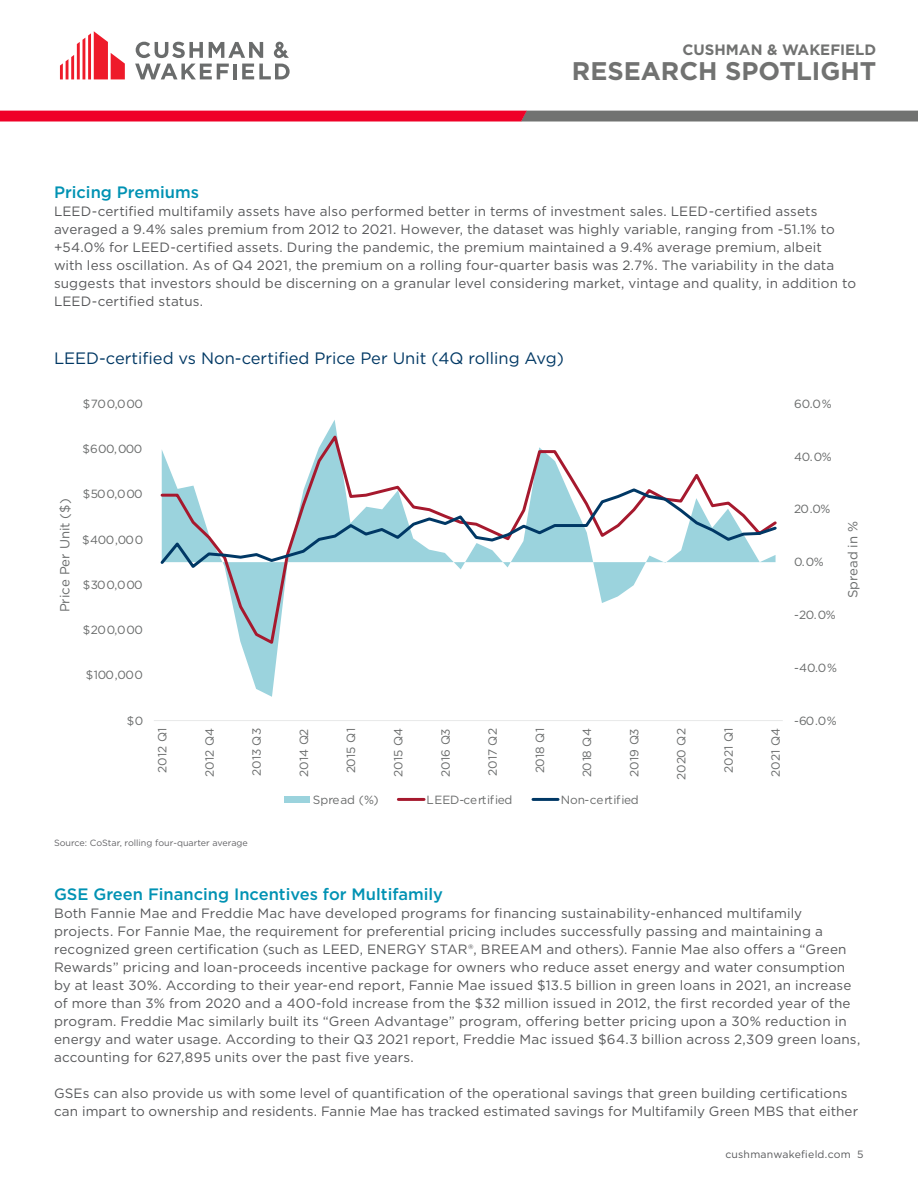
<style>
.page{position:relative;width:918px;height:1188px;background:#fff}
.page>*{position:absolute;margin:0;border:0;box-sizing:border-box;transform-origin:0 0}
.t1{font:700 25.5px "Gotham";color:#717271}
.subheads{font:500 16.5px "Gotham";color:#0092b3}
.chart_graph_header{font:16.5px "Gotham";color:#003864}
.t2{font:700 15px "Gotham";color:#717271}
.body_text{font:13.5px/18px "Gotham";letter-spacing:.01em;color:#57585a}
.t3{font:13.2px "Gotham";color:#696b6b}
.t4{font:11.85px "Gotham";letter-spacing:-.025em;color:#696b6b}
.t5{font:11.85px "Gotham";letter-spacing:-.005em;color:#696b6b}
.t6{font:10.5px "Gotham";letter-spacing:.02em;color:#57585a}
.Source{font:9px "Gotham";color:#636366}
</style>
<div class="page">
<svg style="left:60px;top:31px;width:65px;height:48px"></svg>
<hr style="left:234px;top:64px;width:3px;height:15px;background:#6a6c6c">
<svg style="left:242px;top:64px;width:48px;height:15px"></svg>
<svg style="left:136px;top:42px;width:67px;height:16px"></svg>
<svg style="left:209px;top:42px;width:54px;height:16px"></svg>
<svg style="left:135px;top:64px;width:94px;height:15px"></svg>
<svg style="left:274px;top:42px;width:15px;height:16px"></svg>
<svg style="left:0;top:111px;width:918px;height:11px;background:#bc3a4f"></svg>
<svg style="left:242px;top:420px;width:95px;height:277px"></svg>
<hr style="left:154px;top:720px;width:629px;height:1px;background:#e8e9e9">
<svg style="left:161px;top:430px;width:544px;height:217px"></svg>
<svg style="left:160px;top:487px;width:617px;height:84px"></svg>
<div style="left:285px;top:796px;width:25px;height:7px;background:#9bd3dd"></div>
<hr style="left:398px;top:798px;width:26px;height:3px;background:#a6192e">
<hr style="left:533px;top:798px;width:25px;height:3px;background:#003865">
<p class="t2" style="left:682px;top:40px;width:195px">CUSHMAN &amp; WAKEFIELD</p>
<h1 class="t1" style="left:572px;top:54px;width:306px">RESEARCH SPOTLIGHT</h1>
<p class="subheads" style="left:54px;top:181px;width:146px">Pricing Premiums</p>
<p class="body_text" style="left:54px;top:202px;width:804px">LEED-certified multifamily assets have also performed better in terms of investment sales. LEED-certified assets averaged a 9.4% sales premium from 2012 to 2021. However, the dataset was highly variable, ranging from -51.1% to +54.0% for LEED-certified assets. During the pandemic, the premium maintained a 9.4% average premium, albeit<br>with less oscillation. As of Q4 2021, the premium on a rolling four-quarter basis was 2.7%. The variability in the data suggests that investors should be discerning on a granular level considering market, vintage and quality, in addition to LEED-certified status.</p>
<p class="chart_graph_header" style="left:54px;top:348px;width:512px">LEED-certified vs Non-certified Price Per Unit (4Q rolling Avg)</p>
<p class="t4" style="left:83px;top:396px;width:61px">$700,000</p>
<p class="t4" style="left:82px;top:441px;width:61px">$600,000</p>
<p class="t3" style="left:56px;top:612px;width:115px;rotate:-90deg">Price Per Unit ($)</p>
<p class="t4" style="left:83px;top:486px;width:61px">$500,000</p>
<p class="t4" style="left:82px;top:532px;width:63px">$400,000</p>
<p class="t4" style="left:83px;top:577px;width:61px">$300,000</p>
<p class="t4" style="left:83px;top:622px;width:61px">$200,000</p>
<p class="t4" style="left:86px;top:667px;width:59px">$100,000</p>
<p class="t4" style="left:127px;top:713px;width:18px">$0</p>
<p class="t4" style="left:155px;top:773px;width:47px;rotate:-90deg">2012 Q1</p>
<p class="t4" style="left:202px;top:777px;width:50px;rotate:-90deg">2012 Q4</p>
<p class="t4" style="left:249px;top:776px;width:50px;rotate:-90deg">2013 Q3</p>
<p class="t4" style="left:296px;top:777px;width:50px;rotate:-90deg">2014 Q2</p>
<p class="t4" style="left:344px;top:773px;width:47px;rotate:-90deg">2015 Q1</p>
<p class="t4" style="left:391px;top:777px;width:50px;rotate:-90deg">2015 Q4</p>
<p class="t4" style="left:438px;top:777px;width:50px;rotate:-90deg">2016 Q3</p>
<p class="t4" style="left:485px;top:776px;width:50px;rotate:-90deg">2017 Q2</p>
<p class="t4" style="left:532px;top:773px;width:47px;rotate:-90deg">2018 Q1</p>
<p class="t4" style="left:579px;top:777px;width:50px;rotate:-90deg">2018 Q4</p>
<p class="t4" style="left:627px;top:777px;width:50px;rotate:-90deg">2019 Q3</p>
<p class="t4" style="left:674px;top:780px;width:54px;rotate:-90deg">2020 Q2</p>
<p class="t4" style="left:721px;top:773px;width:47px;rotate:-90deg">2021 Q1</p>
<p class="t4" style="left:768px;top:777px;width:50px;rotate:-90deg">2021 Q4</p>
<p class="t4" style="left:313px;top:792px;width:67px">Spread (%)</p>
<p class="t5" style="left:427px;top:792px;width:87px">LEED-certified</p>
<p class="t4" style="left:561px;top:792px;width:79px">Non-certified</p>
<p class="Source" style="left:54px;top:837px;width:195px">Source: CoStar, rolling four-quarter average</p>
<p class="t4" style="left:794px;top:396px;width:39px">60.0%</p>
<p class="t4" style="left:794px;top:449px;width:39px">40.0%</p>
<p class="t4" style="left:794px;top:502px;width:38px">20.0%</p>
<p class="t4" style="left:794px;top:554px;width:31px">0.0%</p>
<p class="t4" style="left:794px;top:607px;width:43px">-20.0%</p>
<p class="t3" style="left:844px;top:598px;width:79px;rotate:-90deg">Spread in %</p>
<p class="t4" style="left:794px;top:660px;width:44px">-40.0%</p>
<p class="t4" style="left:794px;top:713px;width:44px">-60.0%</p>
<p class="subheads" style="left:54px;top:883px;width:390px">GSE Green Financing Incentives for Multifamily</p>
<p class="body_text" style="left:54px;top:904px;width:808px">Both Fannie Mae and Freddie Mac have developed programs for financing sustainability-enhanced multifamily projects. For Fannie Mae, the requirement for preferential pricing includes successfully passing and maintaining a recognized green certification (such as LEED, ENERGY STAR®, BREEAM and others). Fannie Mae also offers a “Green Rewards” pricing and loan-proceeds incentive package for owners who reduce asset energy and water consumption by at least 30%. According to their year-end report, Fannie Mae issued $13.5 billion in green loans in 2021, an increase of more than 3% from 2020 and a 400-fold increase from the $32 million issued in 2012, the first recorded year of the program. Freddie Mac similarly built its “Green Advantage” program, offering better pricing upon a 30% reduction in energy and water usage. According to their Q3 2021 report, Freddie Mac issued $64.3 billion across 2,309 green loans, accounting for 627,895 units over the past five years.</p>
<p class="body_text" style="left:54px;top:1084px;width:806px">GSEs can also provide us with some level of quantification of the operational savings that green building certifications can impart to ownership and residents. Fannie Mae has tracked estimated savings for Multifamily Green MBS that either</p>
<p class="t6" style="left:725px;top:1148px;width:140px">cushmanwakefield.com 5</p>
</div>
